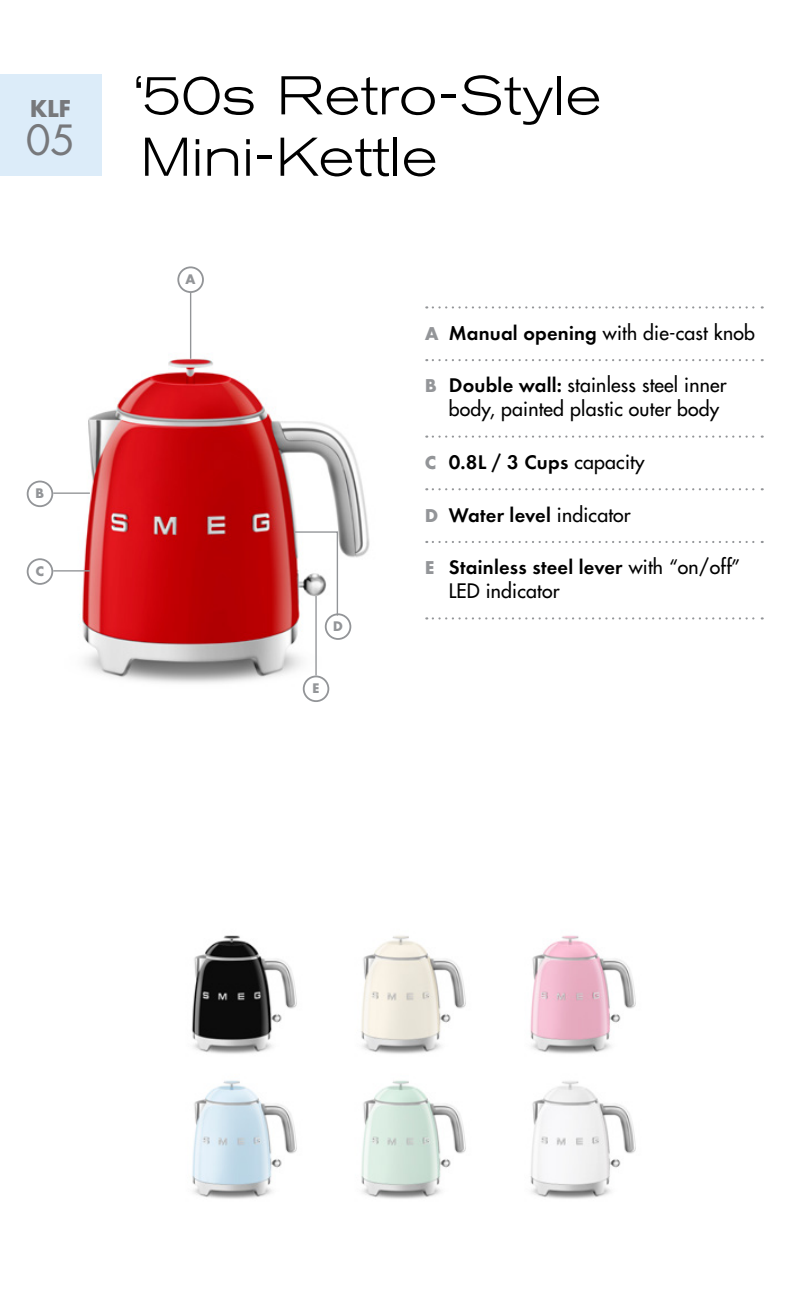
<style>
.page{position:relative;width:810px;height:1296px;background:#fff}
.page>*{position:absolute;margin:0;border:0;box-sizing:border-box;transform-origin:0 0}
.t1{font:300 54px/61.4px "Akzidenz Grot Ext BQ";letter-spacing:.01em;color:#000}
.t2{font:40.5px "Futura";color:#77787b}
.t3{font:700 22.5px "Futura";color:#77787b}
.t4{font:600 20.47px "Futura";letter-spacing:.01em;color:#000}
.t5{font:19.35px/23.8px "Futura";letter-spacing:.01em;color:#000}
.t6{font:700 12.83px "Futura";color:#939598}
.s1{font-weight:700;font-size:17.1px;color:#939598}
.s2{font-weight:600;font-size:20.47px}
.s3{font-weight:400;font-size:19.35px}
</style>
<div class="page">
<div style="left:0;top:75px;width:101px;height:101px;background:#dcecf9"></div>
<img style="left:26px;top:272px;width:344px;height:430px">
<svg style="left:433px;top:306px;width:330px;height:3px"></svg>
<svg style="left:433px;top:359px;width:330px;height:2px"></svg>
<svg style="left:433px;top:436px;width:330px;height:2px"></svg>
<svg style="left:433px;top:488px;width:330px;height:2px"></svg>
<svg style="left:433px;top:541px;width:330px;height:2px"></svg>
<svg style="left:433px;top:617px;width:330px;height:3px"></svg>
<div style="left:177px;top:266px;width:27px;height:27px;border:2px solid #939598;border-radius:50%"></div>
<div style="left:325px;top:613px;width:26px;height:27px;border:2px solid #939598;border-radius:50%"></div>
<div style="left:27px;top:481px;width:26px;height:26px;border:2px solid #939598;border-radius:50%"></div>
<div style="left:27px;top:558px;width:26px;height:27px;border:2px solid #939598;border-radius:50%"></div>
<div style="left:303px;top:676px;width:26px;height:26px;border:2px solid #939598;border-radius:50%"></div>
<hr style="left:190px;top:293px;width:1px;height:66px;background:#939598">
<hr style="left:315px;top:596px;width:2px;height:80px;background:#939598">
<hr style="left:53px;top:492px;width:37px;height:2px;background:#939598">
<hr style="left:53px;top:570px;width:37px;height:2px;background:#939598">
<svg style="left:293px;top:531px;width:46px;height:86px"></svg>
<img style="left:191px;top:935px;width:106px;height:119px">
<img style="left:192px;top:1080px;width:105px;height:119px">
<img style="left:361px;top:935px;width:105px;height:119px">
<img style="left:361px;top:1080px;width:105px;height:119px">
<img style="left:530px;top:935px;width:106px;height:119px">
<img style="left:530px;top:1081px;width:106px;height:118px">
<p class="t3" style="left:30px;top:93px;width:42px">KLF</p>
<h2 class="t2" style="left:26px;top:112px;width:51px">05</h2>
<p class="t6" style="left:36px;top:485px;width:10px">B</p>
<p class="t6" style="left:36px;top:562px;width:10px">C</p>
<h1 class="t1" style="left:131px;top:66px;width:472px">‘50s Retro-Style<br>Mini-Kettle</h1>
<p class="t6" style="left:186px;top:270px;width:11px">A</p>
<p class="t6" style="left:333px;top:617px;width:11px">D</p>
<p class="t6" style="left:313px;top:679px;width:9px">E</p>
<p class="t5" style="left:425px;top:321px;width:331px"><span class="s1">A</span> <span class="s2">Manual opening</span> with die-cast knob</p>
<p class="t5" style="left:449px;top:373px;width:279px;text-indent:-24px"><span class="s1">B</span> <span class="s2">Double wall:</span> stainless steel inner body, painted plastic outer body</p>
<p class="t4" style="left:425px;top:450px;width:221px"><span class="s1">C</span> 0.8L / 3 Cups <span class="s3">capacity</span></p>
<p class="t4" style="left:425px;top:503px;width:207px"><span class="s1">D</span> Water level <span class="s3">indicator</span></p>
<p class="t4" style="left:425px;top:555px;width:317px"><span class="s1">E</span> Stainless steel lever <span class="s3">with “on/off”</span></p>
<p class="t5" style="left:449px;top:579px;width:112px">LED indicator</p>
</div>
